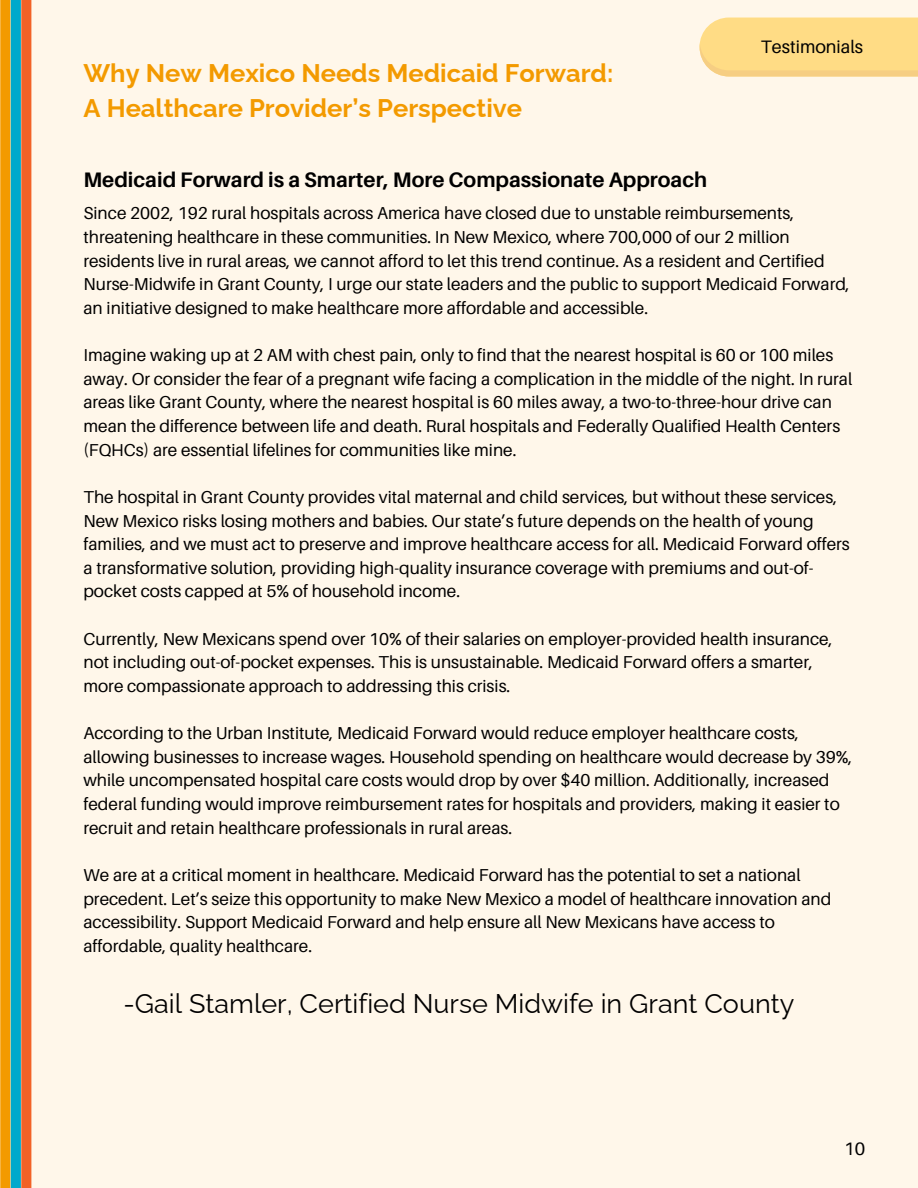
<style>
.page{position:relative;width:918px;height:1188px;background:#fff7ea}
.page>*{position:absolute;margin:0;border:0;box-sizing:border-box;transform-origin:0 0}
.t1{font:27px "Raleway";color:#000}
.t2{font:700 25.5px/34.8px "Raleway";color:#f39a00}
.t3{font:700 21px "Aileron";color:#000}
.t4{font:18px "Aileron";color:#000}
.t5{font:17.25px/23.7px "Aileron";color:#000}
</style>
<div class="page">
<div style="left:0;top:0;width:10px;height:1188px;background:#f39a00"></div>
<div style="left:21px;top:0;width:10px;height:1188px;background:#f26226"></div>
<div style="left:11px;top:0;width:10px;height:1188px;background:#00a9cc"></div>
<svg style="left:699px;top:18px;width:219px;height:59px"></svg>
<p class="t2" style="left:83px;top:55px;width:531px">Why New Mexico Needs Medicaid Forward:<br>A Healthcare Provider’s Perspective</p>
<h2 class="t3" style="left:83px;top:167px;width:625px">Medicaid Forward is a Smarter, More Compassionate Approach</h2>
<p class="t4" style="left:761px;top:35px;width:104px">Testimonials</p>
<h1 class="t5" style="left:83px;top:201px;width:768px">Since 2002, 192 rural hospitals across America have closed due to unstable reimbursements, threatening healthcare in these communities. In New Mexico, where 700,000 of our 2 million residents live in rural areas, we cannot afford to let this trend continue. As a resident and Certified Nurse-Midwife in Grant County, I urge our state leaders and the public to support Medicaid Forward, an initiative designed to make healthcare more affordable and accessible.</h1>
<p class="t5" style="left:83px;top:343px;width:770px">Imagine waking up at 2 AM with chest pain, only to find that the nearest hospital is 60 or 100 miles away. Or consider the fear of a pregnant wife facing a complication in the middle of the night. In rural areas like Grant County, where the nearest hospital is 60 miles away, a two-to-three-hour drive can mean the difference between life and death. Rural hospitals and Federally Qualified Health Centers (FQHCs) are essential lifelines for communities like mine.</p>
<p class="t5" style="left:83px;top:485px;width:768px">The hospital in Grant County provides vital maternal and child services, but without these services, New Mexico risks losing mothers and babies. Our state’s future depends on the health of young families, and we must act to preserve and improve healthcare access for all. Medicaid Forward offers a transformative solution, providing high-quality insurance coverage with premiums and out-of&shy;pocket costs capped at 5% of household income.</p>
<h3 class="t5" style="left:83px;top:626px;width:751px">Currently, New Mexicans spend over 10% of their salaries on employer-provided health insurance, not including out-of-pocket expenses. This is unsustainable. Medicaid Forward offers a smarter, more compassionate approach to addressing this crisis.</h3>
<p class="t5" style="left:83px;top:721px;width:770px">According to the Urban Institute, Medicaid Forward would reduce employer healthcare costs, allowing businesses to increase wages. Household spending on healthcare would decrease by 39%, while uncompensated hospital care costs would drop by over $40 million. Additionally, increased federal funding would improve reimbursement rates for hospitals and providers, making it easier to recruit and retain healthcare professionals in rural areas.</p>
<p class="t5" style="left:83px;top:863px;width:750px">We are at a critical moment in healthcare. Medicaid Forward has the potential to set a national precedent. Let’s seize this opportunity to make New Mexico a model of healthcare innovation and accessibility. Support Medicaid Forward and help ensure all New Mexicans have access to affordable, quality healthcare.</p>
<p class="t1" style="left:124px;top:988px;width:672px">-Gail Stamler, Certified Nurse Midwife in Grant County</p>
<p class="t4" style="left:844px;top:1138px;width:22px">10</p>
</div>
